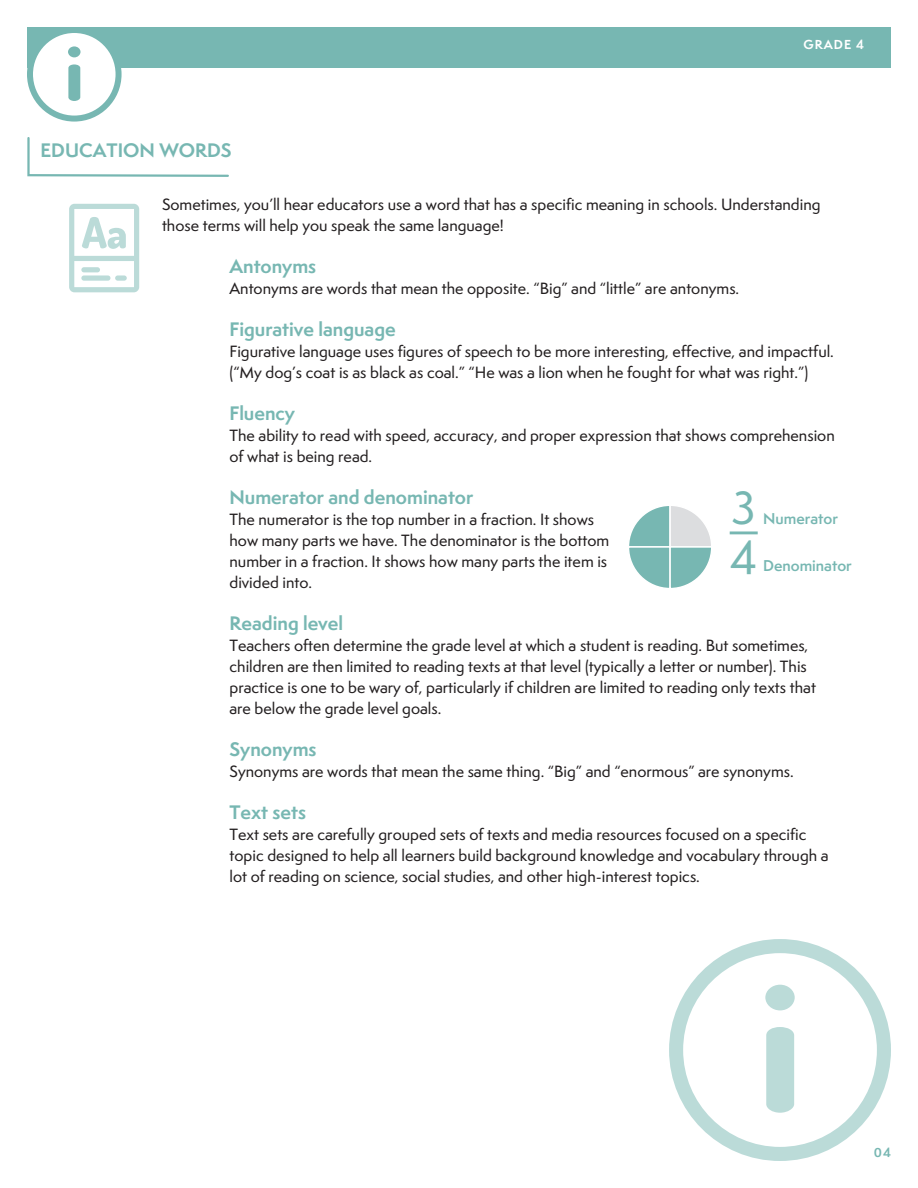
<style>
.page{position:relative;width:918px;height:1188px;background:#fff}
.page>*{position:absolute;margin:0;border:0;box-sizing:border-box;transform-origin:0 0}
.t1{font:500 43.2px "Semplicita Pro";color:#77b7b2}
.t2{font:700 18px "Semplicita Pro";color:#77b7b2}
.t3{font:500 15px/21px "Semplicita Pro";color:#231f20}
.t4{font:600 14.4px "Semplicita Pro";color:#77b7b2}
.t5{font:700 12px "Semplicita Pro";letter-spacing:.08em;color:#fff}
.t6{font:700 12px "Semplicita Pro";color:#77b7b2}
</style>
<div class="page">
<div style="left:27px;top:27px;width:864px;height:41px;background:#77b7b2"></div>
<svg style="left:27px;top:137px;width:202px;height:40px"></svg>
<div style="left:30px;top:30px;width:89px;height:89px;background:#fff;border-radius:50%"></div>
<div style="left:27px;top:27px;width:95px;height:95px;border:6px solid #77b7b2;border-radius:50%"></div>
<svg style="left:68px;top:64px;width:12px;height:37px"></svg>
<div style="left:68px;top:46px;width:13px;height:11px;background:#77b7b2;border-radius:50%"></div>
<svg style="left:69px;top:204px;width:70px;height:88px"></svg>
<hr style="left:730px;top:531px;width:28px;height:3px;background:#77b7b2">
<svg style="left:629px;top:506px;width:82px;height:82px"></svg>
<div style="left:669px;top:939px;width:222px;height:222px;border:14px solid #77b7b2;border-radius:50%"></div>
<svg style="left:766px;top:1027px;width:28px;height:86px;background:#bedcda"></svg>
<div style="left:765px;top:985px;width:30px;height:25px;background:#bbdbd8;border-radius:50%"></div>
<p class="t5" style="left:804px;top:35px;width:62px">GRADE 4</p>
<p class="t2" style="left:40px;top:137px;width:193px">EDUCATION WORDS</p>
<p class="t3" style="left:162px;top:193px;width:660px">Sometimes, you’ll hear educators use a word that has a specific meaning in schools. Understanding those terms will help you speak the same language!</p>
<p class="t2" style="left:230px;top:252px;width:88px">Antonyms</p>
<p class="t3" style="left:230px;top:277px;width:511px">Antonyms are words that mean the opposite. “Big” and “little” are antonyms.</p>
<p class="t2" style="left:230px;top:315px;width:168px">Figurative language</p>
<p class="t3" style="left:230px;top:340px;width:606px">Figurative language uses figures of speech to be more interesting, effective, and impactful. (“My dog’s coat is as black as coal.” “He was a lion when he fought for what was right.”)</p>
<p class="t2" style="left:230px;top:399px;width:67px">Fluency</p>
<p class="t3" style="left:230px;top:424px;width:607px">The ability to read with speed, accuracy, and proper expression that shows comprehension of what is being read.</p>
<p class="t2" style="left:230px;top:483px;width:245px">Numerator and denominator</p>
<p class="t3" style="left:230px;top:508px;width:381px">The numerator is the top number in a fraction. It shows how many parts we have. The denominator is the bottom number in a fraction. It shows how many parts the item is divided into.</p>
<p class="t2" style="left:230px;top:609px;width:115px">Reading level</p>
<p class="t3" style="left:230px;top:634px;width:588px">Teachers often determine the grade level at which a student is reading. But sometimes, children are then limited to reading texts at that level (typically a letter or number). This practice is one to be wary of, particularly if children are limited to reading only texts that are below the grade level goals.</p>
<p class="t2" style="left:230px;top:735px;width:89px">Synonyms</p>
<p class="t3" style="left:230px;top:760px;width:566px">Synonyms are words that mean the same thing. “Big” and “enormous” are synonyms.</p>
<p class="t2" style="left:230px;top:798px;width:78px">Text sets</p>
<p class="t3" style="left:230px;top:823px;width:601px">Text sets are carefully grouped sets of texts and media resources focused on a specific topic designed to help all learners build background knowledge and vocabulary through a lot of reading on science, social studies, and other high-interest topics.</p>
<p class="t1" style="left:732px;top:477px;width:26px">3</p>
<p class="t1" style="left:730px;top:528px;width:29px">4</p>
<p class="t4" style="left:763px;top:508px;width:76px">Numerator</p>
<p class="t4" style="left:763px;top:555px;width:90px">Denominator</p>
<p class="t6" style="left:874px;top:1143px;width:19px">04</p>
</div>
